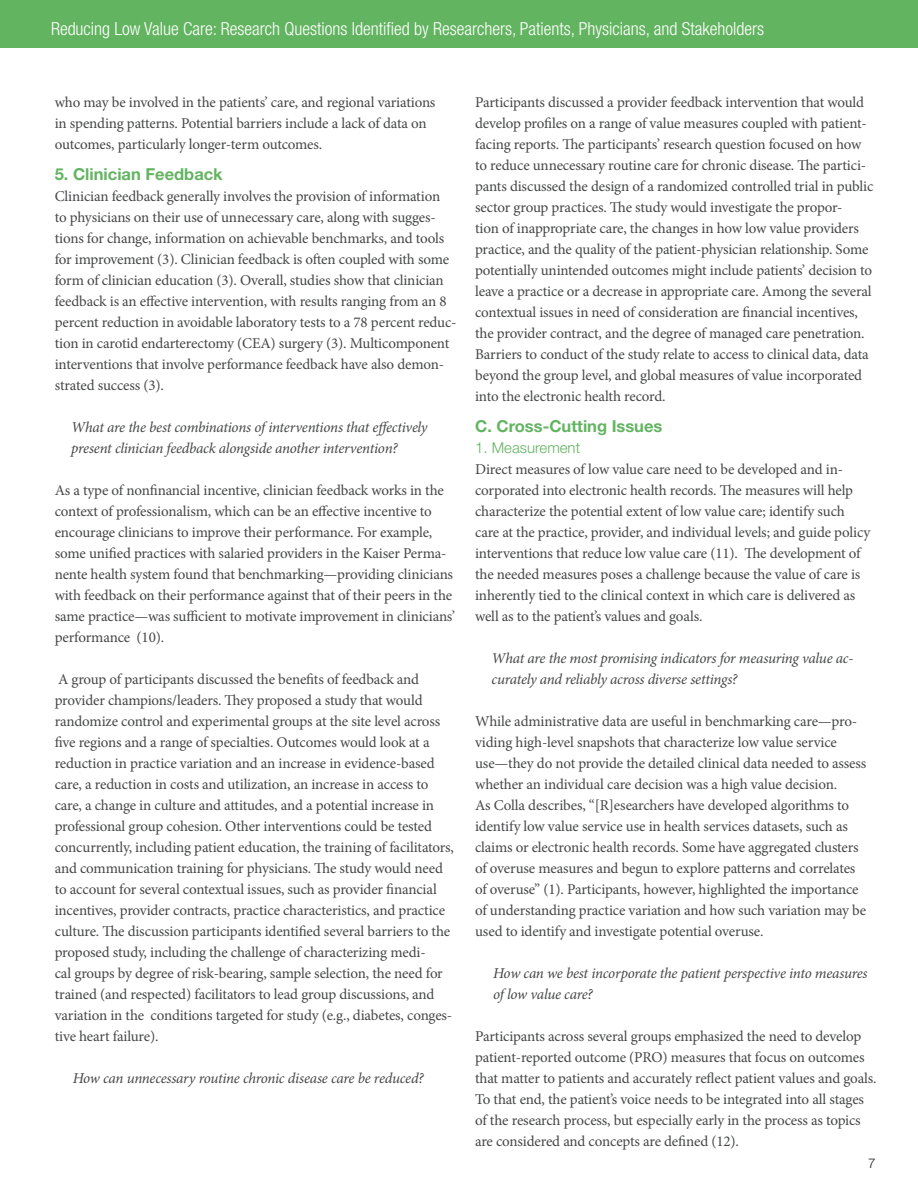
<style>
.page{position:relative;width:918px;height:1188px;background:#fff}
.page>*{position:absolute;margin:0;border:0;box-sizing:border-box;transform-origin:0 0}
.t1{font:300 condensed 18px "Helvetica Neue LT Std";color:#fff}
.RI_SUB{font:700 16.5px "Helvetica Neue LT Std";color:#63b461}
.RI_body{font:15px/21px "Minion Pro";letter-spacing:-.01em;color:#454647}
.RI_body-2{font:italic 15px/21px "Minion Pro";letter-spacing:-.02em;color:#454647}
.lower_sub{font:300 15px "Helvetica Neue LT Std";color:#63b461}
.t2{font:300 13.5px "Helvetica Neue LT Std";color:#231f20}
</style>
<div class="page">
<div style="left:0;top:0;width:918px;height:48px;background:#63b461"></div>
<p class="t1" style="left:51px;top:18px;width:715px">Reducing Low Value Care: Research Questions Identified by Researchers, Patients, Physicians, and Stakeholders</p>
<p class="RI_body" style="left:55px;top:91px;width:382px">who may be involved in the patients’ care, and regional variations in spending patterns. Potential barriers include a lack of data on outcomes, particularly longer-term outcomes.</p>
<p class="RI_SUB" style="left:55px;top:164px;width:170px">5. Clinician Feedback</p>
<p class="RI_body" style="left:55px;top:186px;width:403px">Clinician feedback generally involves the provision of information<br>to physicians on their use of unnecessary care, along with sugges&shy;tions for change, information on achievable benchmarks, and tools for improvement (3). Clinician feedback is often coupled with some form of clinician education (3). Overall, studies show that clinician feedback is an effective intervention, with results ranging from an 8 percent reduction in avoidable laboratory tests to a 78 percent reduc&shy;tion in carotid endarterectomy (CEA) surgery (3). Multicomponent interventions that involve performance feedback have also demon&shy;strated success (3).</p>
<p class="RI_body-2" style="left:71px;top:417px;width:358px">What are the best combinations of interventions that effectively present clinician feedback alongside another intervention?</p>
<p class="RI_body" style="left:55px;top:480px;width:402px">As a type of nonfinancial incentive, clinician feedback works in the context of professionalism, which can be an effective incentive to encourage clinicians to improve their performance. For example, some unified practices with salaried providers in the Kaiser Perma&shy;nente health system found that benchmarking—providing clinicians with feedback on their performance against that of their peers in the same practice—was sufficient to motivate improvement in clinicians’ performance (10).</p>
<p class="RI_body" style="left:55px;top:669px;width:401px">A group of participants discussed the benefits of feedback and provider champions/leaders. They proposed a study that would randomize control and experimental groups at the site level across five regions and a range of specialties. Outcomes would look at a reduction in practice variation and an increase in evidence-based care, a reduction in costs and utilization, an increase in access to care, a change in culture and attitudes, and a potential increase in professional group cohesion. Other interventions could be tested concurrently, including patient education, the training of facilitators, and communication training for physicians. The study would need to account for several contextual issues, such as provider financial incentives, provider contracts, practice characteristics, and practice culture. The discussion participants identified several barriers to the proposed study, including the challenge of characterizing medi-<br>cal groups by degree of risk-bearing, sample selection, the need for trained (and respected) facilitators to lead group discussions, and variation in the conditions targeted for study (e.g., diabetes, conges&shy;tive heart failure).</p>
<p class="RI_body-2" style="left:73px;top:1068px;width:353px">How can unnecessary routine chronic disease care be reduced?</p>
<p class="RI_body" style="left:475px;top:91px;width:400px">Participants discussed a provider feedback intervention that would develop profiles on a range of value measures coupled with patient&shy;facing reports. The participants’ research question focused on how to reduce unnecessary routine care for chronic disease. The partici&shy;pants discussed the design of a randomized controlled trial in public sector group practices. The study would investigate the propor-<br>tion of inappropriate care, the changes in how low value providers practice, and the quality of the patient-physician relationship. Some potentially unintended outcomes might include patients’ decision to leave a practice or a decrease in appropriate care. Among the several contextual issues in need of consideration are financial incentives, the provider contract, and the degree of managed care penetration.<br>Barriers to conduct of the study relate to access to clinical data, data beyond the group level, and global measures of value incorporated into the electronic health record.</p>
<p class="RI_SUB" style="left:475px;top:416px;width:189px">C. Cross-Cutting Issues</p>
<p class="lower_sub" style="left:475px;top:438px;width:107px">1. Measurement</p>
<p class="RI_body" style="left:475px;top:459px;width:397px">Direct measures of low value care need to be developed and in&shy;corporated into electronic health records. The measures will help characterize the potential extent of low value care; identify such care at the practice, provider, and individual levels; and guide policy interventions that reduce low value care (11). The development of the needed measures poses a challenge because the value of care is inherently tied to the clinical context in which care is delivered as well as to the patient’s values and goals.</p>
<p class="RI_body-2" style="left:492px;top:648px;width:363px">What are the most promising indicators for measuring value ac&shy;curately and reliably across diverse settings?</p>
<p class="RI_body" style="left:475px;top:711px;width:393px">While administrative data are useful in benchmarking care—pro&shy;viding high-level snapshots that characterize low value service use—they do not provide the detailed clinical data needed to assess whether an individual care decision was a high value decision.<br>As Colla describes, “[R]esearchers have developed algorithms to identify low value service use in health services datasets, such as claims or electronic health records. Some have aggregated clusters of overuse measures and begun to explore patterns and correlates of overuse” (1). Participants, however, highlighted the importance of understanding practice variation and how such variation may be used to identify and investigate potential overuse.</p>
<p class="RI_body-2" style="left:493px;top:963px;width:376px">How can we best incorporate the patient perspective into measures of low value care?</p>
<p class="RI_body" style="left:475px;top:1026px;width:403px">Participants across several groups emphasized the need to develop patient-reported outcome (PRO) measures that focus on outcomes that matter to patients and accurately reflect patient values and goals.<br>To that end, the patient’s voice needs to be integrated into all stages of the research process, but especially early in the process as topics are considered and concepts are defined (12).</p>
<p class="t2" style="left:868px;top:1155px;width:9px">7</p>
</div>
